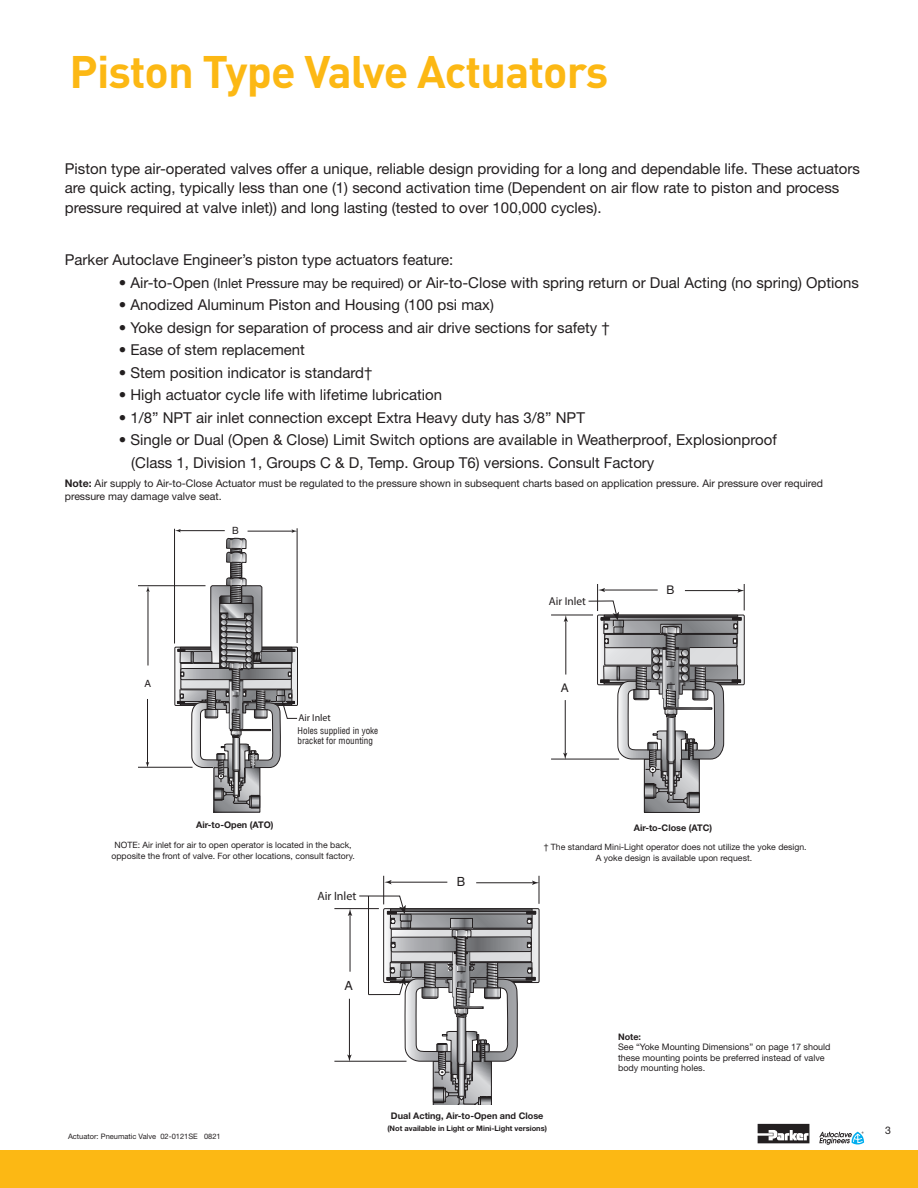
<style>
.page{position:relative;width:918px;height:1188px;background:#fff}
.page>*{position:absolute;margin:0;border:0;box-sizing:border-box;transform-origin:0 0}
.Pressure_Top_Page_GR{font:700 45px "DINOT";letter-spacing:-.02em;color:#fcb814}
.Section_subtitle_Blu{font:15px/19.5px "Helvetica Neue LT Std";color:#231f20}
.Paragraph_Copy{font:15px "Helvetica Neue LT Std";color:#231f20}
.t1{font:12.6px "Helvetica LT";color:#231f20}
.t2{font:12.15px "Myriad Pro";color:#231f20}
.t3{font:11.85px "Helvetica LT";color:#231f20}
.t4{font:11.4px "Myriad Pro";color:#231f20}
.t5{font:10.5px/12.6px "Helvetica Neue LT Std";color:#231f20}
.t6{font:9.9px "Helvetica LT";color:#231f20}
.t7{font:9.9px "Myriad Pro";color:#231f20}
.Pressure_sub-head{font:700 9.15px "Helvetica Neue LT Std";color:#231f20}
.Cover_Copy{font:condensed 9.15px "Helvetica LT";color:#231f20}
.WARNING_OFFER_TO_SAL{font:9px/10.5px "Helvetica Neue LT Std";color:#231f20}
.WARNING_OFFER_TO_SAL-2{font:700 9px "Helvetica Neue LT Std";color:#231f20}
.Cover_Copy-2{font:8.7px "Helvetica Neue LT Std";color:#231f20}
.Pressure_sub-head-2{font:700 7.5px "Helvetica Neue LT Std";color:#231f20}
.t8{font:7.5px "Helvetica Neue LT Std";color:#231f20}
.s1{font-size:13.5px}
.s2{font-weight:700}
</style>
<div class="page">
<div style="left:0;top:1150px;width:918px;height:38px;background:#fcb814"></div>
<svg style="left:758px;top:1124px;width:51px;height:19px"></svg>
<svg style="left:819px;top:1132px;width:45px;height:13px"></svg>
<svg style="left:216px;top:808px;width:42px;height:2px"></svg>
<hr style="left:174px;top:529px;width:1px;height:115px;background:#231f20">
<hr style="left:297px;top:528px;width:1px;height:115px;background:#231f20">
<hr style="left:138px;top:585px;width:68px;height:1px;background:#231f20">
<hr style="left:138px;top:767px;width:55px;height:1px;background:#231f20">
<hr style="left:148px;top:590px;width:1px;height:76px;background:#231f20">
<svg style="left:146px;top:586px;width:4px;height:6px"></svg>
<hr style="left:147px;top:699px;width:1px;height:64px;background:#231f20">
<svg style="left:146px;top:762px;width:3px;height:6px"></svg>
<svg style="left:175px;top:529px;width:123px;height:279px"></svg>
<hr style="left:334px;top:908px;width:45px;height:1px;background:#231f20">
<hr style="left:334px;top:1061px;width:73px;height:1px;background:#231f20">
<hr style="left:350px;top:914px;width:1px;height:58px;background:#231f20">
<svg style="left:348px;top:909px;width:4px;height:7px"></svg>
<hr style="left:349px;top:999px;width:1px;height:57px;background:#231f20">
<svg style="left:347px;top:1055px;width:5px;height:7px"></svg>
<svg style="left:358px;top:876px;width:182px;height:228px"></svg>
<hr style="left:368px;top:896px;width:1px;height:99px;background:#231f20">
<div style="left:644px;top:759px;width:55px;height:53px;background:linear-gradient(to right,#737578,#babbbf)"></div>
<div style="left:644px;top:759px;width:55px;height:54px;border:1px solid #231f20"></div>
<hr style="left:551px;top:615px;width:42px;height:1px;background:#231f20">
<hr style="left:551px;top:759px;width:68px;height:1px;background:#231f20">
<hr style="left:565px;top:620px;width:1px;height:55px;background:#231f20">
<svg style="left:564px;top:615px;width:4px;height:7px"></svg>
<hr style="left:565px;top:700px;width:1px;height:55px;background:#231f20">
<svg style="left:563px;top:753px;width:4px;height:7px"></svg>
<svg style="left:588px;top:584px;width:157px;height:224px"></svg>
<p class="Pressure_Top_Page_GR" style="left:70px;top:42px;width:540px">Piston Type Valve Actuators</p>
<p class="Section_subtitle_Blu" style="left:65px;top:159px;width:797px">Piston type air-operated valves offer a unique, reliable design providing for a long and dependable life. These actuators are quick acting, typically less than one (1) second activation time (Dependent on air flow rate to piston and process pressure required at valve inlet)) and long lasting (tested to over 100,000 cycles).</p>
<p class="Paragraph_Copy" style="left:65px;top:251px;width:390px">Parker Autoclave Engineer’s piston type actuators feature:</p>
<p class="Paragraph_Copy" style="left:119px;top:274px;width:742px">• Air-to-Open <span class="s1">(Inlet Pressure may be required)</span> or Air-to-Close with spring return or Dual Acting (no spring) Options</p>
<p class="Section_subtitle_Blu" style="left:119px;top:295px;width:377px">• Anodized Aluminum Piston and Housing (100 psi max)</p>
<p class="Paragraph_Copy" style="left:119px;top:319px;width:493px">• Yoke design for separation of process and air drive sections for safety †</p>
<p class="Paragraph_Copy" style="left:119px;top:341px;width:188px">• Ease of stem replacement</p>
<p class="Paragraph_Copy" style="left:119px;top:364px;width:255px">• Stem position indicator is standard†</p>
<p class="Paragraph_Copy" style="left:119px;top:386px;width:325px">• High actuator cycle life with lifetime lubrication</p>
<p class="Paragraph_Copy" style="left:119px;top:409px;width:468px">• 1/8” NPT air inlet connection except Extra Heavy duty has 3/8” NPT</p>
<p class="Section_subtitle_Blu" style="left:131px;top:429px;width:647px;line-height:22.5px;text-indent:-13px">• Single or Dual (Open &amp; Close) Limit Switch options are available in Weatherproof, Explosionproof (Class 1, Division 1, Groups C &amp; D, Temp. Group T6) versions. Consult Factory</p>
<p class="t5" style="left:65px;top:477px;width:760px"><span class="s2">Note:</span> Air supply to Air-to-Close Actuator must be regulated to the pressure shown in subsequent charts based on application pressure. Air pressure over required pressure may damage valve seat.</p>
<p class="t6" style="left:232px;top:525px;width:8px">B</p>
<p class="t6" style="left:145px;top:677px;width:8px">A</p>
<p class="t7" style="left:299px;top:711px;width:34px">Air Inlet</p>
<p class="Cover_Copy" style="left:298px;top:725px;width:82px">Holes supplied in yoke</p>
<p class="Cover_Copy" style="left:298px;top:735px;width:77px">bracket for mounting</p>
<p class="t6" style="left:196px;top:818px;width:81px">Air-to-Open (ATO)</p>
<p class="Pressure_sub-head" style="left:196px;top:819px;width:79px">Air-to-Open (ATO)</p>
<p class="Cover_Copy-2" style="left:115px;top:840px;width:239px">NOTE: Air inlet for air to open operator is located in the back,</p>
<p class="Cover_Copy-2" style="left:111px;top:851px;width:245px">opposite the front of valve. For other locations, consult factory.</p>
<p class="t2" style="left:317px;top:888px;width:41px">Air Inlet</p>
<p class="t1" style="left:457px;top:874px;width:10px">B</p>
<p class="t4" style="left:549px;top:594px;width:39px">Air Inlet</p>
<p class="t3" style="left:561px;top:681px;width:9px">A</p>
<p class="t3" style="left:666px;top:583px;width:9px">B</p>
<p class="t3" style="left:624px;top:819px;width:98px">Air-to-Close (ATC)</p>
<p class="Pressure_sub-head" style="left:634px;top:822px;width:80px">Air-to-Close (ATC)</p>
<p class="Cover_Copy-2" style="left:544px;top:842px;width:264px">† The standard Mini-Light operator does not utilize the yoke design.</p>
<p class="Cover_Copy-2" style="left:596px;top:853px;width:158px">A yoke design is available upon request.</p>
<p class="t8" style="left:68px;top:1132px;width:154px">Actuator: Pneumatic Valve 02-0121SE 0821</p>
<p class="t1" style="left:345px;top:978px;width:10px">A</p>
<p class="Pressure_sub-head" style="left:391px;top:1110px;width:154px">Dual Acting, Air-to-Open and Close</p>
<p class="Pressure_sub-head-2" style="left:387px;top:1124px;width:161px">(Not available in Light or Mini-Light versions)</p>
<p class="t1" style="left:411px;top:1125px;width:104px">Air-to-Close (ATC)</p>
<p class="WARNING_OFFER_TO_SAL-2" style="left:618px;top:1031px;width:25px">Note:</p>
<p class="WARNING_OFFER_TO_SAL" style="left:618px;top:1042px;width:214px">See “Yoke Mounting Dimensions” on page 17 should these mounting points be preferred instead of valve body mounting holes.</p>
<p class="t5" style="left:885px;top:1124px;width:7px">3</p>
</div>
